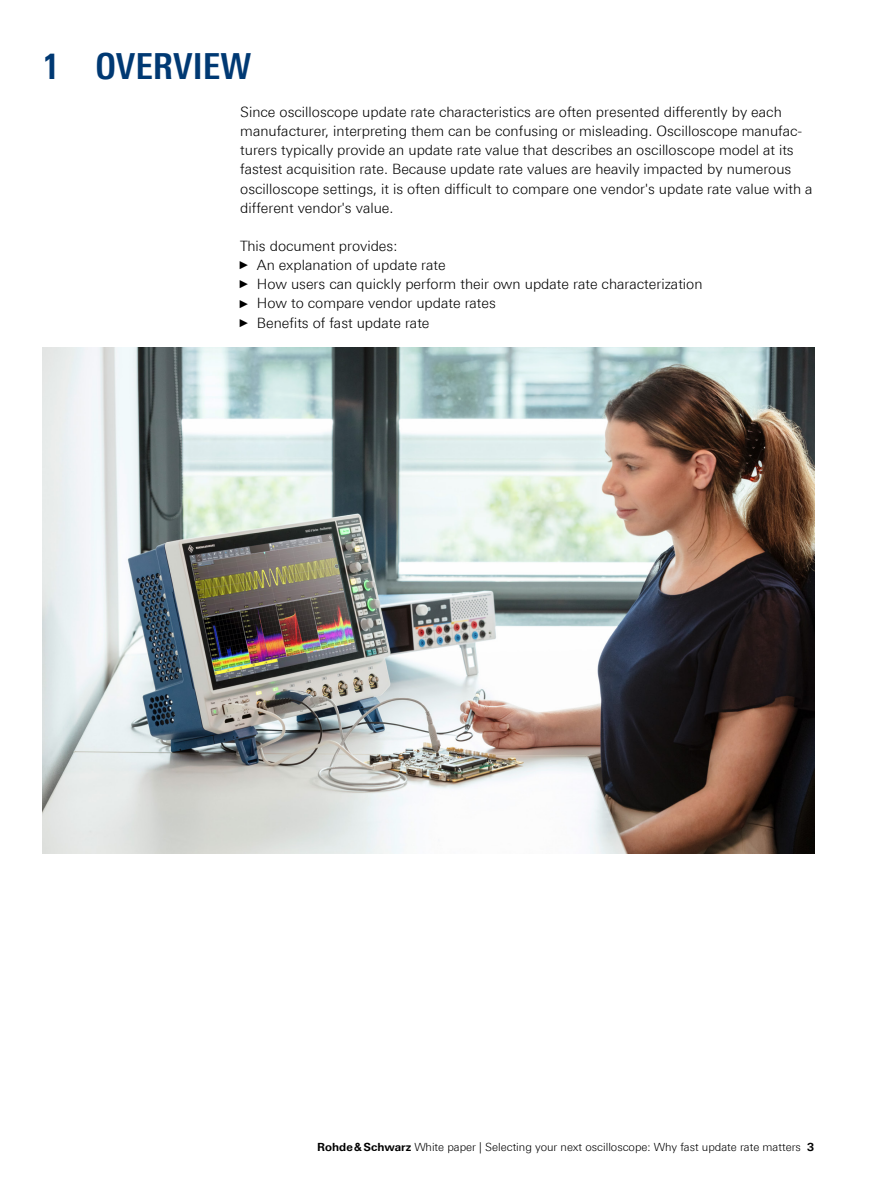
<style>
.page{position:relative;width:893px;height:1191px;background:#fff}
.page>*{position:absolute;margin:0;border:0;box-sizing:border-box;transform-origin:0 0}
.t1{font:700 condensed 36px "Linotype Universfor RS";color:#003973}
.Haupttext{font:300 14.25px/19.2px "Linotype Universfor RS";color:#000}
.t2{font:300 11.25px "Linotype Universfor RS";color:#000}
.s1{font-family:"Arial Narrow";font-weight:400;font-size:11.4px}
.s2{font-weight:700}
</style>
<div class="page">
<img style="left:43px;top:347px;width:771px;height:507px">
<p class="t1" style="left:43px;top:44px;width:210px">1 OVERVIEW</p>
<p class="Haupttext" style="left:240px;top:102px;width:574px">Since oscilloscope update rate characteristics are often presented differently by each manufacturer, interpreting them can be confusing or misleading. Oscilloscope manufac&shy;turers typically provide an update rate value that describes an oscilloscope model at its fastest acquisition rate. Because update rate values are heavily impacted by numerous oscilloscope settings, it is often difficult to compare one vendor's update rate value with a different vendor's value.</p>
<p class="Haupttext" style="left:240px;top:236px;width:159px">This document provides:</p>
<p class="Haupttext" style="left:240px;top:255px;width:207px"><span class="s1">►</span> An explanation of update rate</p>
<p class="Haupttext" style="left:240px;top:274px;width:464px"><span class="s1">►</span> How users can quickly perform their own update rate characterization</p>
<p class="Haupttext" style="left:240px;top:293px;width:258px"><span class="s1">►</span> How to compare vendor update rates</p>
<p class="Haupttext" style="left:240px;top:313px;width:191px"><span class="s1">►</span> Benefits of fast update rate</p>
<p class="t2" style="left:317px;top:1140px;width:499px"><span class="s2">Rohde&amp;Schwarz</span> White paper | Selecting your next oscilloscope: Why fast update rate matters <span class="s2">3</span></p>
</div>
